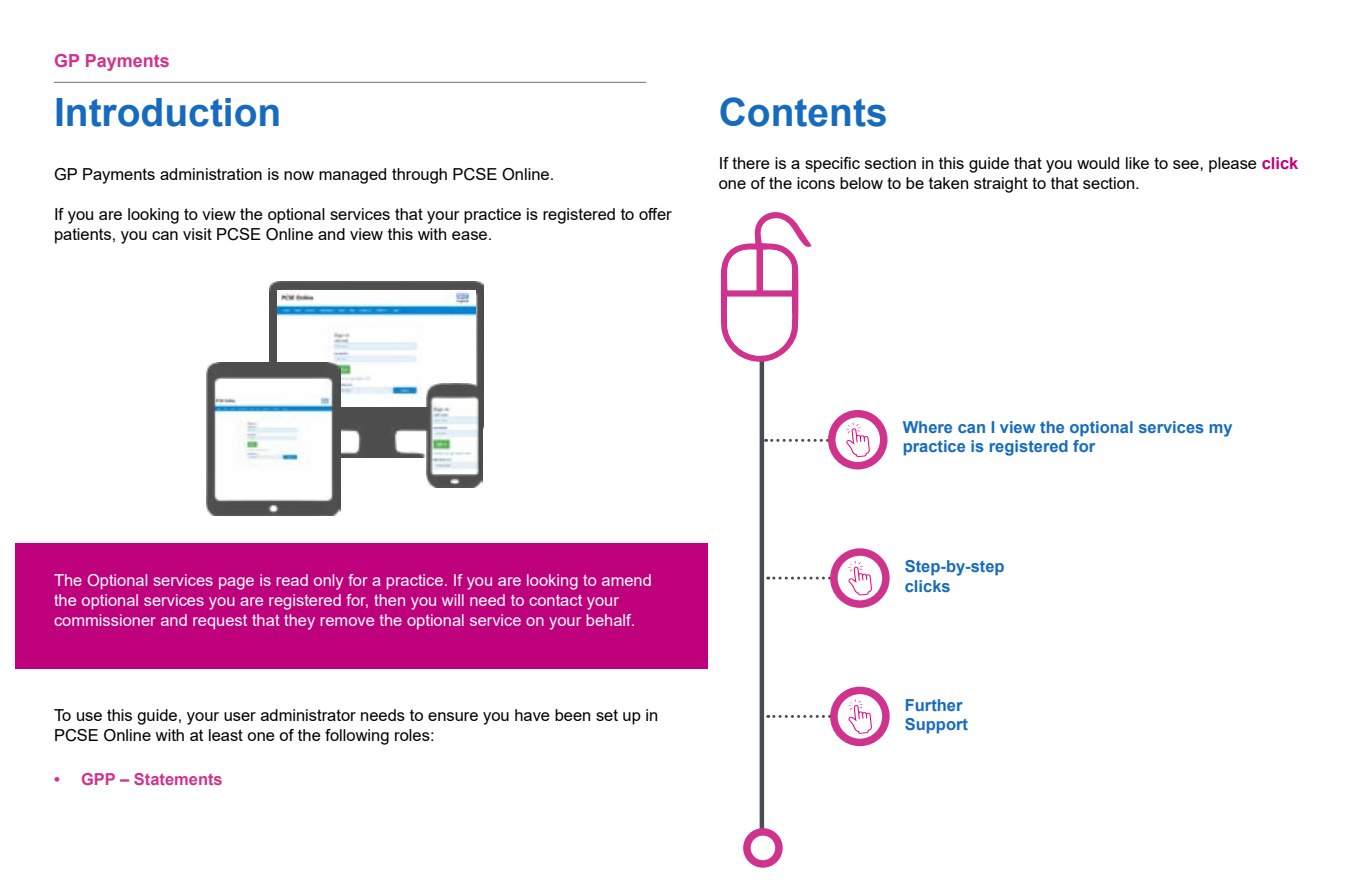
<style>
.page{position:relative;width:1365px;height:893px;background:#fff}
.page>*{position:absolute;margin:0;border:0;box-sizing:border-box;transform-origin:0 0}
.t1{font:700 39px "Arial";color:#166bbe}
.t2{font:700 18px "Arial";color:#cf338e}
.t3{font:16.5px/19.8px "Arial";color:#000}
.t4{font:16.5px/19.8px "Arial";color:#fff}
.t5{font:700 16.5px/19.8px "Arial";color:#166bbe}
.t6{font:700 16.5px "Arial";color:#cf338e}
.s1{font-weight:700;color:#be007c}
</style>
<div class="page">
<hr style="left:760px;top:302px;width:4px;height:546px;background:#464d56">
<hr style="left:54px;top:82px;width:592px;height:1px;background:#687273">
<img style="left:269px;top:281px;width:215px;height:176px">
<img style="left:278px;top:290px;width:197px;height:116px">
<img style="left:206px;top:362px;width:135px;height:153px">
<img style="left:427px;top:384px;width:55px;height:103px">
<div style="left:15px;top:543px;width:693px;height:125px;background:#be007c"></div>
<svg style="left:721px;top:212px;width:91px;height:151px"></svg>
<div style="left:747px;top:832px;width:32px;height:32px;background:#fff;border-radius:50%"></div>
<div style="left:743px;top:828px;width:40px;height:40px;border:8px solid #cf338e;border-radius:50%"></div>
<svg style="left:832px;top:414px;width:52px;height:52px"></svg>
<div style="left:828px;top:410px;width:60px;height:59px;border:8px solid #cf338e;border-radius:50%"></div>
<svg style="left:766px;top:422px;width:104px;height:35px"></svg>
<svg style="left:834px;top:690px;width:52px;height:52px"></svg>
<div style="left:830px;top:687px;width:60px;height:59px;border:8px solid #cf338e;border-radius:50%"></div>
<svg style="left:768px;top:699px;width:104px;height:35px"></svg>
<svg style="left:834px;top:552px;width:52px;height:52px"></svg>
<div style="left:830px;top:548px;width:60px;height:60px;border:8px solid #cf338e;border-radius:50%"></div>
<svg style="left:768px;top:561px;width:104px;height:34px"></svg>
<p class="t2" style="left:54px;top:48px;width:117px">GP Payments</p>
<h1 class="t1" style="left:54px;top:85px;width:229px">Introduction</h1>
<p class="t3" style="left:54px;top:164px;width:502px">GP Payments administration is now managed through PCSE Online.</p>
<p class="t3" style="left:54px;top:204px;width:619px">If you are looking to view the optional services that your practice is registered to offer patients, you can visit PCSE Online and view this with ease.</p>
<h1 class="t1" style="left:719px;top:85px;width:170px">Contents</h1>
<p class="t3" style="left:719px;top:154px;width:581px">If there is a specific section in this guide that you would like to see, please <span class="s1">click </span>one of the icons below to be taken straight to that section.</p>
<p class="t4" style="left:54px;top:570px;width:599px">The Optional services page is read only for a practice. If you are looking to amend the optional services you are registered for, then you will need to contact your commissioner and request that they remove the optional service on your behalf.</p>
<p class="t3" style="left:54px;top:705px;width:606px">To use this guide, your user administrator needs to ensure you have been set up in<br>PCSE Online with at least one of the following roles:</p>
<p class="t6" style="left:54px;top:768px;width:170px">• GPP – Statements</p>
<p class="t5" style="left:903px;top:417px;width:332px">Where can I view the optional services my practice is registered for</p>
<p class="t5" style="left:905px;top:557px;width:101px">Step-by-step clicks</p>
<p class="t5" style="left:905px;top:695px;width:65px">Further<br>Support</p>
</div>
